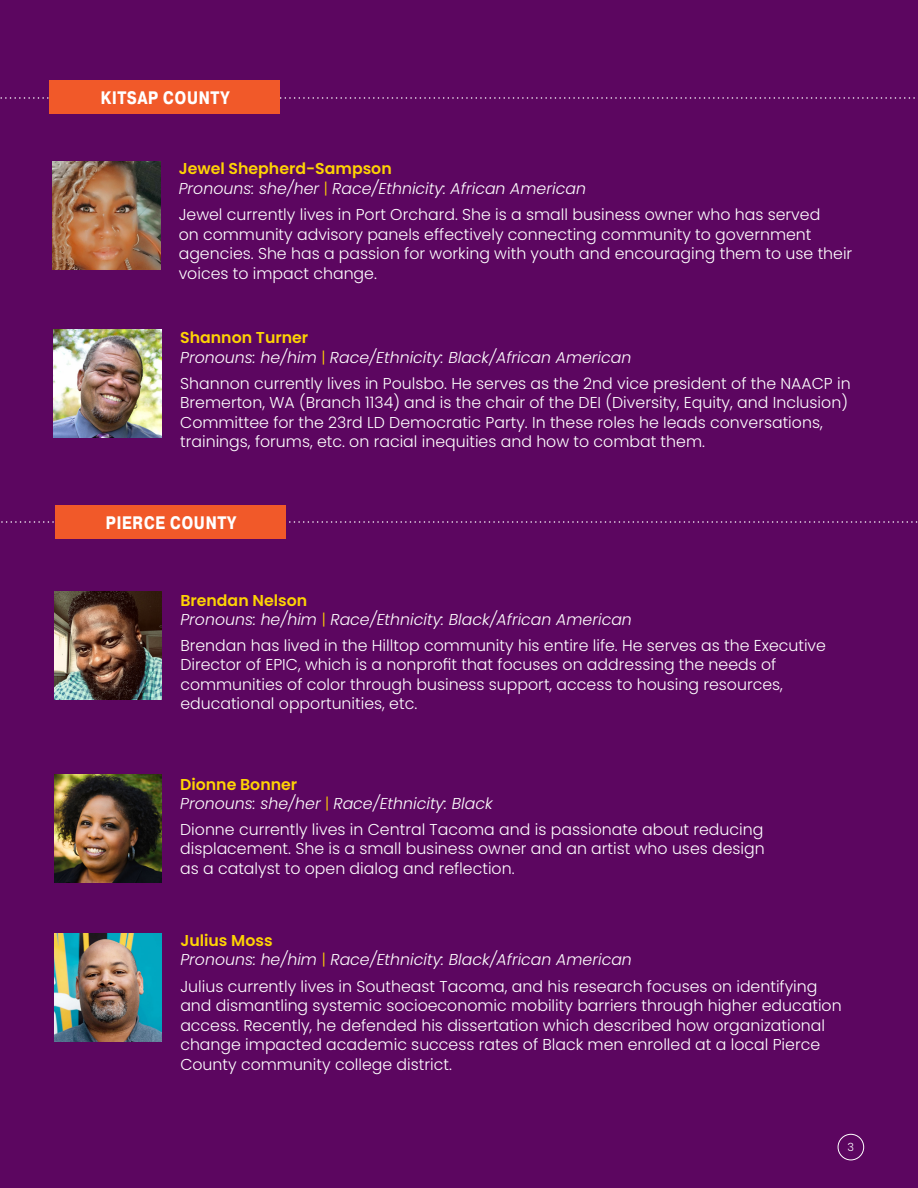
<style>
.page{position:relative;width:918px;height:1188px;background:#5c0660}
.page>*{position:absolute;margin:0;border:0;box-sizing:border-box;transform-origin:0 0}
.t1{font:700 18px "Pragmatica Cond";letter-spacing:.01em;color:#fff}
.Body{font:300 15.75px/19.5px "Poppins";color:#fff}
.Body-2{font:italic 300 15.75px "Poppins";color:#fff}
.Body-3{font:600 15.75px "Poppins";color:#fed304}
.Body_italiic{font:300 11.25px "Poppins";color:#fff}
.s1{font-style:normal;color:#fed304}
</style>
<div class="page">
<img style="left:54px;top:591px;width:108px;height:108px">
<svg style="left:1px;top:521px;width:917px;height:2px"></svg>
<div style="left:56px;top:505px;width:230px;height:33px;background:#f15929"></div>
<img style="left:54px;top:774px;width:108px;height:108px">
<svg style="left:0;top:97px;width:915px;height:2px"></svg>
<div style="left:50px;top:80px;width:230px;height:34px;background:#f15929"></div>
<img style="left:52px;top:161px;width:108px;height:108px">
<img style="left:54px;top:330px;width:108px;height:108px">
<div style="left:838px;top:1134px;width:26px;height:26px;border:1px solid #fff;border-radius:50%"></div>
<img style="left:54px;top:934px;width:108px;height:108px">
<h1 class="t1" style="left:101px;top:86px;width:131px">KITSAP COUNTY</h1>
<h2 class="Body-3" style="left:179px;top:160px;width:215px">Jewel Shepherd-Sampson</h2>
<p class="Body-2" style="left:179px;top:179px;width:409px">Pronouns: she/her <span class="s1">|</span> Race/Ethnicity: African American</p>
<p class="Body" style="left:179px;top:205px;width:675px">Jewel currently lives in Port Orchard. She is a small business owner who has served<br>on community advisory panels effectively connecting community to government agencies. She has a passion for working with youth and encouraging them to use their voices to impact change.</p>
<h2 class="Body-3" style="left:180px;top:329px;width:130px">Shannon Turner</h2>
<p class="Body-2" style="left:180px;top:348px;width:453px">Pronouns: he/him <span class="s1">|</span> Race/Ethnicity: Black/African American</p>
<p class="Body" style="left:180px;top:374px;width:672px">Shannon currently lives in Poulsbo. He serves as the 2nd vice president of the NAACP in Bremerton, WA (Branch 1134) and is the chair of the DEI (Diversity, Equity, and Inclusion)<br>Committee for the 23rd LD Democratic Party. In these roles he leads conversations, trainings, forums, etc. on racial inequities and how to combat them.</p>
<h1 class="t1" style="left:106px;top:512px;width:133px">PIERCE COUNTY</h1>
<h2 class="Body-3" style="left:180px;top:591px;width:128px">Brendan Nelson</h2>
<p class="Body-2" style="left:180px;top:610px;width:453px">Pronouns: he/him <span class="s1">|</span> Race/Ethnicity: Black/African American</p>
<p class="Body" style="left:180px;top:636px;width:647px">Brendan has lived in the Hilltop community his entire life. He serves as the Executive Director of EPIC, which is a nonprofit that focuses on addressing the needs of communities of color through business support, access to housing resources, educational opportunities, etc.</p>
<p class="Body-3" style="left:180px;top:775px;width:119px">Dionne Bonner</p>
<p class="Body-2" style="left:180px;top:794px;width:314px">Pronouns: she/her <span class="s1">|</span> Race/Ethnicity: Black</p>
<p class="Body" style="left:180px;top:820px;width:586px;text-align:justify">Dionne currently lives in Central Tacoma and is passionate about reducing displacement. She is a small business owner and an artist who uses design as a catalyst to open dialog and reflection.</p>
<p class="Body-3" style="left:180px;top:932px;width:94px">Julius Moss</p>
<p class="Body-2" style="left:180px;top:951px;width:453px">Pronouns: he/him <span class="s1">|</span> Race/Ethnicity: Black/African American</p>
<p class="Body" style="left:180px;top:976px;width:663px">Julius currently lives in Southeast Tacoma, and his research focuses on identifying and dismantling systemic socioeconomic mobility barriers through higher education access. Recently, he defended his dissertation which described how organizational change impacted academic success rates of Black men enrolled at a local Pierce County community college district.</p>
<p class="Body_italiic" style="left:847px;top:1141px;width:8px">3</p>
</div>
